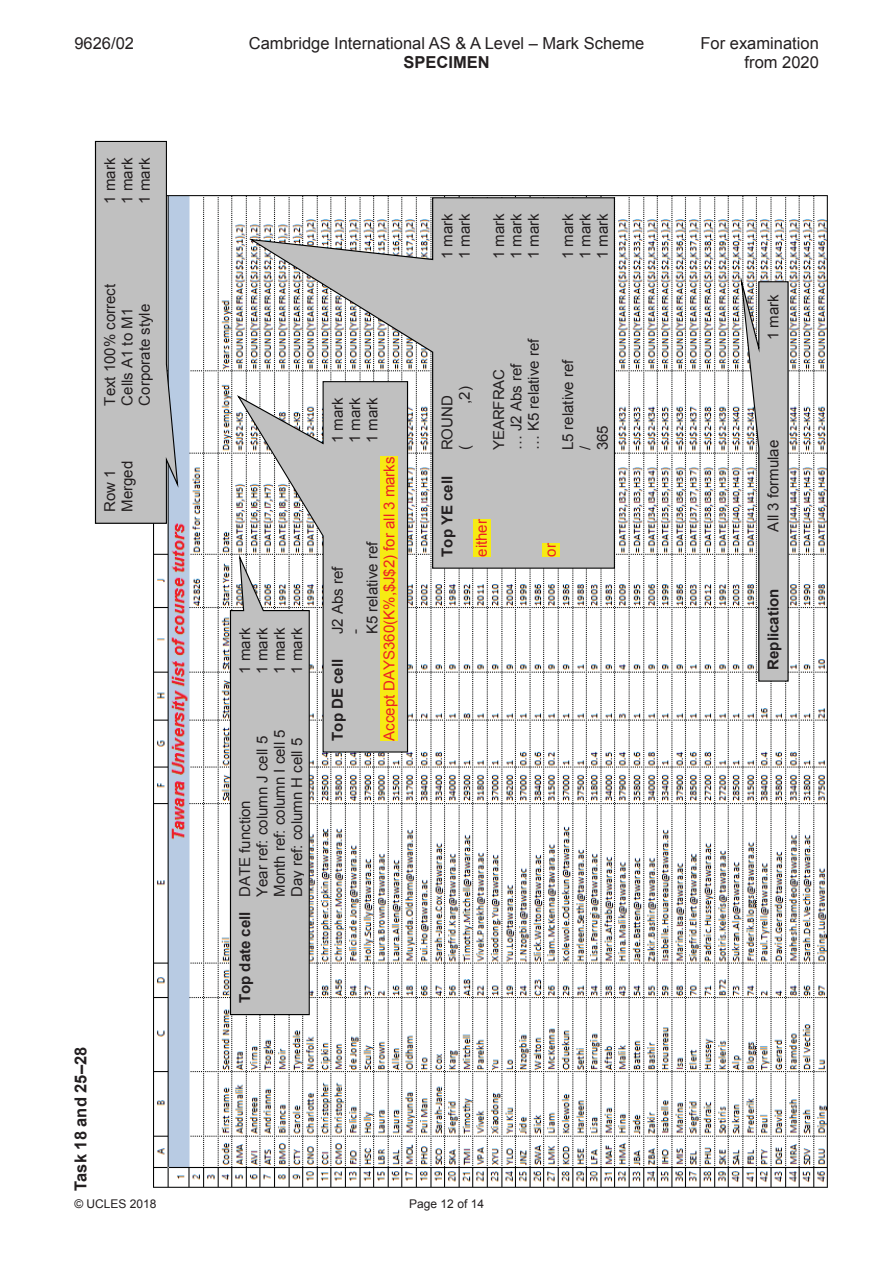
<style>
.page{position:relative;width:893px;height:1263px;background:#fff}
.page>*{position:absolute;margin:0;border:0;box-sizing:border-box;transform-origin:0 0}
.t1{font:16.5px "Arial";color:#231f20}
.t2{font:700 16.5px "Arial";color:#231f20}
.t3{font:15px "Arial";color:#231f20}
.t4{font:15px "Arial";color:#ed2024}
.t5{font:700 15px "Arial";color:#231f20}
.t6{font:12px "Arial";color:#231f20}
.s1{font-weight:700}
</style>
<div class="page">
<img style="left:153px;top:195px;width:675px;height:993px">
<svg style="left:95px;top:141px;width:83px;height:383px;background:#b8babc"></svg>
<svg style="left:740px;top:278px;width:48px;height:404px"></svg>
<svg style="left:249px;top:197px;width:366px;height:372px;fill:#c0c0c0"></svg>
<div style="left:473px;top:519px;width:17px;height:38px;background:#f6eb13"></div>
<div style="left:542px;top:543px;width:17px;height:14px;background:#f6eb13"></div>
<svg style="left:237px;top:381px;width:171px;height:372px;fill:#c0c0c0"></svg>
<div style="left:381px;top:456px;width:17px;height:285px;background:#f6eb13"></div>
<svg style="left:230px;top:554px;width:80px;height:461px;background:#bdbdbd"></svg>
<svg style="left:520px;top:437px;width:1px;height:12px"></svg>
<svg style="left:537px;top:437px;width:1px;height:12px"></svg>
<p class="t1" style="left:74px;top:34px;width:61px">9626/02</p>
<p class="t1" style="left:249px;top:34px;width:397px">Cambridge International AS &amp; A Level – Mark Scheme</p>
<p class="t1" style="left:700px;top:34px;width:120px">For examination</p>
<p class="t2" style="left:403px;top:53px;width:88px">SPECIMEN</p>
<p class="t1" style="left:744px;top:53px;width:76px">from 2020</p>
<p class="t3" style="left:102px;top:204px;width:47px;rotate:-90deg">1 mark</p>
<p class="t3" style="left:136px;top:204px;width:47px;rotate:-90deg">1 mark</p>
<p class="t3" style="left:119px;top:204px;width:47px;rotate:-90deg">1 mark</p>
<p class="t3" style="left:102px;top:406px;width:123px;rotate:-90deg">Text 100% correct</p>
<p class="t3" style="left:136px;top:406px;width:103px;rotate:-90deg">Corporate style</p>
<p class="t3" style="left:119px;top:406px;width:99px;rotate:-90deg">Cells A1 to M1</p>
<p class="t3" style="left:119px;top:512px;width:52px;rotate:-90deg">Merged</p>
<p class="t3" style="left:102px;top:512px;width:44px;rotate:-90deg">Row 1</p>
<p class="t3" style="left:237px;top:674px;width:47px;rotate:-90deg">1 mark</p>
<p class="t3" style="left:254px;top:674px;width:47px;rotate:-90deg">1 mark</p>
<p class="t3" style="left:288px;top:674px;width:47px;rotate:-90deg">1 mark</p>
<p class="t3" style="left:271px;top:674px;width:47px;rotate:-90deg">1 mark</p>
<p class="t3" style="left:271px;top:897px;width:169px;rotate:-90deg">Month ref: column I cell 5</p>
<p class="t3" style="left:254px;top:897px;width:162px;rotate:-90deg">Year ref: column J cell 5</p>
<p class="t3" style="left:288px;top:897px;width:161px;rotate:-90deg">Day ref: column H cell 5</p>
<p class="t3" style="left:237px;top:1003px;width:205px;rotate:-90deg"><span class="s1">Top date cell</span> DATE function</p>
<p class="t3" style="left:346px;top:443px;width:47px;rotate:-90deg">1 mark</p>
<p class="t3" style="left:329px;top:443px;width:47px;rotate:-90deg">1 mark</p>
<p class="t3" style="left:364px;top:443px;width:47px;rotate:-90deg">1 mark</p>
<p class="t3" style="left:329px;top:634px;width:70px;rotate:-90deg">J2 Abs ref</p>
<p class="t5" style="left:329px;top:741px;width:83px;rotate:-90deg">Top DE cell</p>
<p class="t3" style="left:346px;top:634px;width:7px;rotate:-90deg">-</p>
<p class="t4" style="left:381px;top:741px;width:286px;rotate:-90deg">Accept DAYS360(K%,$J$2) for all 3 marks</p>
<p class="t3" style="left:364px;top:634px;width:94px;rotate:-90deg">K5 relative ref</p>
<p class="t3" style="left:439px;top:259px;width:47px;rotate:-90deg">1 mark</p>
<p class="t3" style="left:456px;top:259px;width:47px;rotate:-90deg">1 mark</p>
<p class="t3" style="left:490px;top:259px;width:47px;rotate:-90deg">1 mark</p>
<p class="t3" style="left:508px;top:259px;width:47px;rotate:-90deg">1 mark</p>
<p class="t3" style="left:525px;top:259px;width:47px;rotate:-90deg">1 mark</p>
<p class="t3" style="left:577px;top:259px;width:47px;rotate:-90deg">1 mark</p>
<p class="t3" style="left:594px;top:259px;width:47px;rotate:-90deg">1 mark</p>
<p class="t3" style="left:559px;top:259px;width:47px;rotate:-90deg">1 mark</p>
<p class="t3" style="left:456px;top:404px;width:19px;rotate:-90deg">,2)</p>
<p class="t3" style="left:439px;top:450px;width:56px;rotate:-90deg">ROUND</p>
<p class="t3" style="left:456px;top:450px;width:7px;rotate:-90deg">(</p>
<p class="t3" style="left:525px;top:431px;width:94px;rotate:-90deg">K5 relative ref</p>
<p class="t3" style="left:508px;top:431px;width:70px;rotate:-90deg">J2 Abs ref</p>
<p class="t3" style="left:490px;top:450px;width:83px;rotate:-90deg">YEARFRAC</p>
<p class="t3" style="left:559px;top:450px;width:93px;rotate:-90deg">L5 relative ref</p>
<p class="t3" style="left:594px;top:450px;width:27px;rotate:-90deg">365</p>
<p class="t3" style="left:577px;top:450px;width:6px;rotate:-90deg">/</p>
<p class="t5" style="left:439px;top:557px;width:82px;rotate:-90deg">Top YE cell</p>
<p class="t4" style="left:473px;top:557px;width:39px;rotate:-90deg">either</p>
<p class="t4" style="left:542px;top:557px;width:15px;rotate:-90deg">or</p>
<p class="t2" style="left:71px;top:1191px;width:145px;rotate:-90deg">Task 18 and 25–28</p>
<p class="t6" style="left:74px;top:1197px;width:84px">© UCLES 2018</p>
<p class="t6" style="left:409px;top:1197px;width:76px">Page 12 of 14</p>
<p class="t3" style="left:765px;top:340px;width:47px;rotate:-90deg">1 mark</p>
<p class="t3" style="left:765px;top:532px;width:93px;rotate:-90deg">All 3 formulae</p>
<p class="t5" style="left:765px;top:670px;width:82px;rotate:-90deg">Replication</p>
</div>
